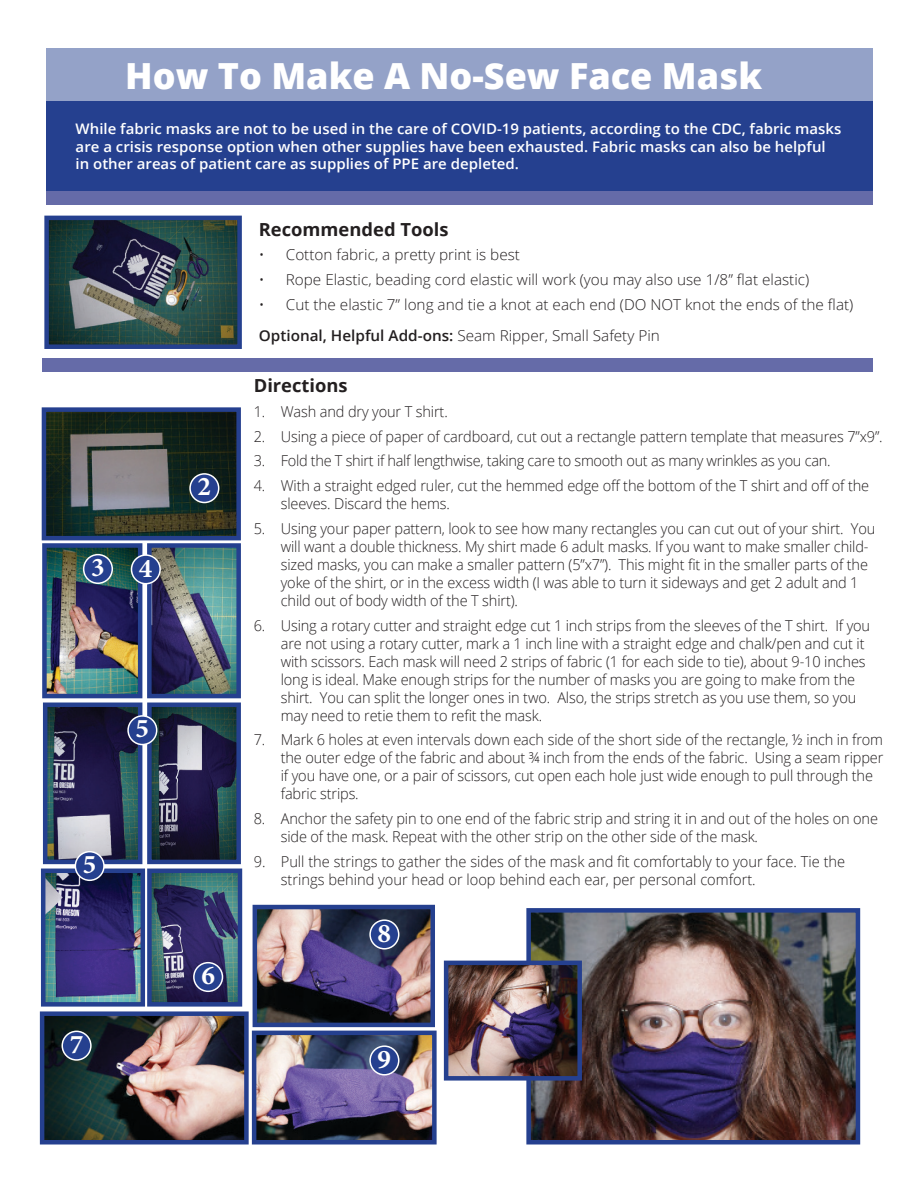
<style>
.page{position:relative;width:918px;height:1188px;background:#fff}
.page>*{position:absolute;margin:0;border:0;box-sizing:border-box;transform-origin:0 0}
.t1{font:800 36px "Open Sans";color:#fff}
.t2{font:700 27px "Minion Pro";color:#fff}
.t3{font:700 18px "Open Sans";color:#231f20}
.t4{font:300 15px/18px "Open Sans";letter-spacing:-.01em;color:#231f20}
.t5{font:600 14.55px/17.4px "Open Sans";color:#fff}
.s1{font-weight:600}
</style>
<div class="page">
<div style="left:47px;top:102px;width:826px;height:95px;background:#25408f"></div>
<div style="left:47px;top:48px;width:826px;height:54px;background:#94a2c8"></div>
<img style="left:49px;top:221px;width:188px;height:123px">
<div style="left:44px;top:216px;width:198px;height:133px;border:4px solid #25408f"></div>
<img style="left:47px;top:412px;width:189px;height:123px">
<div style="left:42px;top:407px;width:199px;height:133px;border:4px solid #25408f"></div>
<div style="left:47px;top:192px;width:826px;height:13px;background:#656ba8"></div>
<div style="left:42px;top:358px;width:831px;height:13px;background:#656ba8"></div>
<img style="left:47px;top:548px;width:90px;height:145px">
<div style="left:42px;top:543px;width:100px;height:155px;border:4px solid #25408f"></div>
<img style="left:152px;top:548px;width:84px;height:145px">
<div style="left:147px;top:543px;width:94px;height:155px;border:4px solid #25408f"></div>
<img style="left:48px;top:708px;width:89px;height:151px">
<div style="left:43px;top:703px;width:99px;height:161px;border:4px solid #25408f"></div>
<img style="left:152px;top:708px;width:84px;height:151px">
<div style="left:147px;top:703px;width:94px;height:161px;border:4px solid #25408f"></div>
<img style="left:152px;top:874px;width:85px;height:128px">
<div style="left:147px;top:869px;width:95px;height:138px;border:4px solid #25408f"></div>
<img style="left:46px;top:874px;width:94px;height:128px">
<div style="left:41px;top:869px;width:104px;height:138px;border:4px solid #25408f"></div>
<img style="left:45px;top:1016px;width:199px;height:124px">
<div style="left:40px;top:1011px;width:209px;height:134px;border:4px solid #25408f"></div>
<img style="left:258px;top:910px;width:172px;height:112px">
<div style="left:253px;top:905px;width:182px;height:122px;border:4px solid #25408f"></div>
<img style="left:257px;top:1036px;width:175px;height:104px">
<div style="left:252px;top:1031px;width:185px;height:114px;border:4px solid #25408f"></div>
<img style="left:531px;top:913px;width:324px;height:227px">
<div style="left:526px;top:908px;width:334px;height:237px;border:4px solid #25408f"></div>
<img style="left:449px;top:966px;width:128px;height:110px">
<div style="left:444px;top:961px;width:138px;height:120px;border:4px solid #25408f"></div>
<div style="left:190px;top:474px;width:29px;height:29px;background:#25408f;border-radius:50%"></div>
<div style="left:189px;top:473px;width:30px;height:30px;border:2px solid #fff;border-radius:50%"></div>
<div style="left:84px;top:555px;width:28px;height:28px;background:#25408f;border-radius:50%"></div>
<div style="left:83px;top:554px;width:30px;height:30px;border:2px solid #fff;border-radius:50%"></div>
<div style="left:131px;top:555px;width:29px;height:29px;background:#25408f;border-radius:50%"></div>
<div style="left:131px;top:554px;width:30px;height:30px;border:2px solid #fff;border-radius:50%"></div>
<div style="left:128px;top:716px;width:29px;height:29px;background:#25408f;border-radius:50%"></div>
<div style="left:127px;top:715px;width:30px;height:30px;border:2px solid #fff;border-radius:50%"></div>
<div style="left:75px;top:852px;width:29px;height:28px;background:#25408f;border-radius:50%"></div>
<div style="left:75px;top:851px;width:30px;height:30px;border:2px solid #fff;border-radius:50%"></div>
<div style="left:194px;top:963px;width:28px;height:28px;background:#25408f;border-radius:50%"></div>
<div style="left:193px;top:962px;width:30px;height:30px;border:2px solid #fff;border-radius:50%"></div>
<div style="left:62px;top:1031px;width:29px;height:29px;background:#25408f;border-radius:50%"></div>
<div style="left:62px;top:1031px;width:30px;height:30px;border:2px solid #fff;border-radius:50%"></div>
<div style="left:370px;top:920px;width:29px;height:29px;background:#25408f;border-radius:50%"></div>
<div style="left:369px;top:919px;width:30px;height:31px;border:2px solid #fff;border-radius:50%"></div>
<div style="left:370px;top:1046px;width:29px;height:29px;background:#25408f;border-radius:50%"></div>
<div style="left:369px;top:1045px;width:30px;height:31px;border:2px solid #fff;border-radius:50%"></div>
<p class="t1" style="left:125px;top:49px;width:638px">How To Make A No-Sew Face Mask</p>
<p class="t5" style="left:76px;top:120px;width:767px">While fabric masks are not to be used in the care of COVID-19 patients, according to the CDC, fabric masks are a crisis response option when other supplies have been exhausted. Fabric masks can also be helpful in other areas of patient care as supplies of PPE are depleted.</p>
<p class="t2" style="left:91px;top:548px;width:15px">3</p>
<p class="t2" style="left:139px;top:549px;width:15px">4</p>
<p class="t2" style="left:136px;top:710px;width:15px">5</p>
<p class="t2" style="left:83px;top:845px;width:15px">5</p>
<p class="t2" style="left:70px;top:1025px;width:15px">7</p>
<p class="t2" style="left:198px;top:468px;width:15px">2</p>
<p class="t2" style="left:201px;top:956px;width:15px">6</p>
<p class="t3" style="left:259px;top:216px;width:191px">Recommended Tools</p>
<p class="t4" style="left:259px;top:246px;width:263px">• Cotton fabric, a pretty print is best</p>
<p class="t4" style="left:259px;top:270px;width:552px">• Rope Elastic, beading cord elastic will work (you may also use 1/8” flat elastic)</p>
<p class="t4" style="left:259px;top:295px;width:596px">• Cut the elastic 7” long and tie a knot at each end (DO NOT knot the ends of the flat)</p>
<p class="t4" style="left:259px;top:326px;width:403px"><span class="s1">Optional, Helpful Add-ons:</span> Seam Ripper, Small Safety Pin</p>
<p class="t3" style="left:254px;top:373px;width:95px">Directions</p>
<p class="t4" style="left:254px;top:402px;width:196px">1. Wash and dry your T shirt.</p>
<p class="t4" style="left:254px;top:427px;width:630px">2. Using a piece of paper of cardboard, cut out a rectangle pattern template that measures 7”x9”.</p>
<p class="t4" style="left:254px;top:452px;width:578px">3. Fold the T shirt if half lengthwise, taking care to smooth out as many wrinkles as you can.</p>
<p class="t4" style="left:281px;top:476px;width:590px;text-indent:-27px">4. With a straight edged ruler, cut the hemmed edge off the bottom of the T shirt and off of the sleeves. Discard the hems.</p>
<p class="t4" style="left:281px;top:519px;width:596px;text-indent:-27px">5. Using your paper pattern, look to see how many rectangles you can cut out of your shirt. You will want a double thickness. My shirt made 6 adult masks. If you want to make smaller child&shy;sized masks, you can make a smaller pattern (5”x7”). This might fit in the smaller parts of the yoke of the shirt, or in the excess width (I was able to turn it sideways and get 2 adult and 1 child out of body width of the T shirt).</p>
<p class="t4" style="left:281px;top:616px;width:591px;text-indent:-27px">6. Using a rotary cutter and straight edge cut 1 inch strips from the sleeves of the T shirt. If you are not using a rotary cutter, mark a 1 inch line with a straight edge and chalk/pen and cut it with scissors. Each mask will need 2 strips of fabric (1 for each side to tie), about 9-10 inches long is ideal. Make enough strips for the number of masks you are going to make from the shirt. You can split the longer ones in two. Also, the strips stretch as you use them, so you may need to retie them to refit the mask.</p>
<p class="t4" style="left:281px;top:731px;width:604px;text-indent:-27px">7. Mark 6 holes at even intervals down each side of the short side of the rectangle, ½ inch in from the outer edge of the fabric and about ¾ inch from the ends of the fabric. Using a seam ripper if you have one, or a pair of scissors, cut open each hole just wide enough to pull through the fabric strips.</p>
<p class="t4" style="left:281px;top:809px;width:599px;text-indent:-27px">8. Anchor the safety pin to one end of the fabric strip and string it in and out of the holes on one side of the mask. Repeat with the other strip on the other side of the mask.</p>
<p class="t4" style="left:281px;top:852px;width:566px;text-indent:-27px">9. Pull the strings to gather the sides of the mask and fit comfortably to your face. Tie the strings behind your head or loop behind each ear, per personal comfort.</p>
<p class="t2" style="left:378px;top:914px;width:15px">8</p>
<p class="t2" style="left:378px;top:1040px;width:15px">9</p>
</div>
